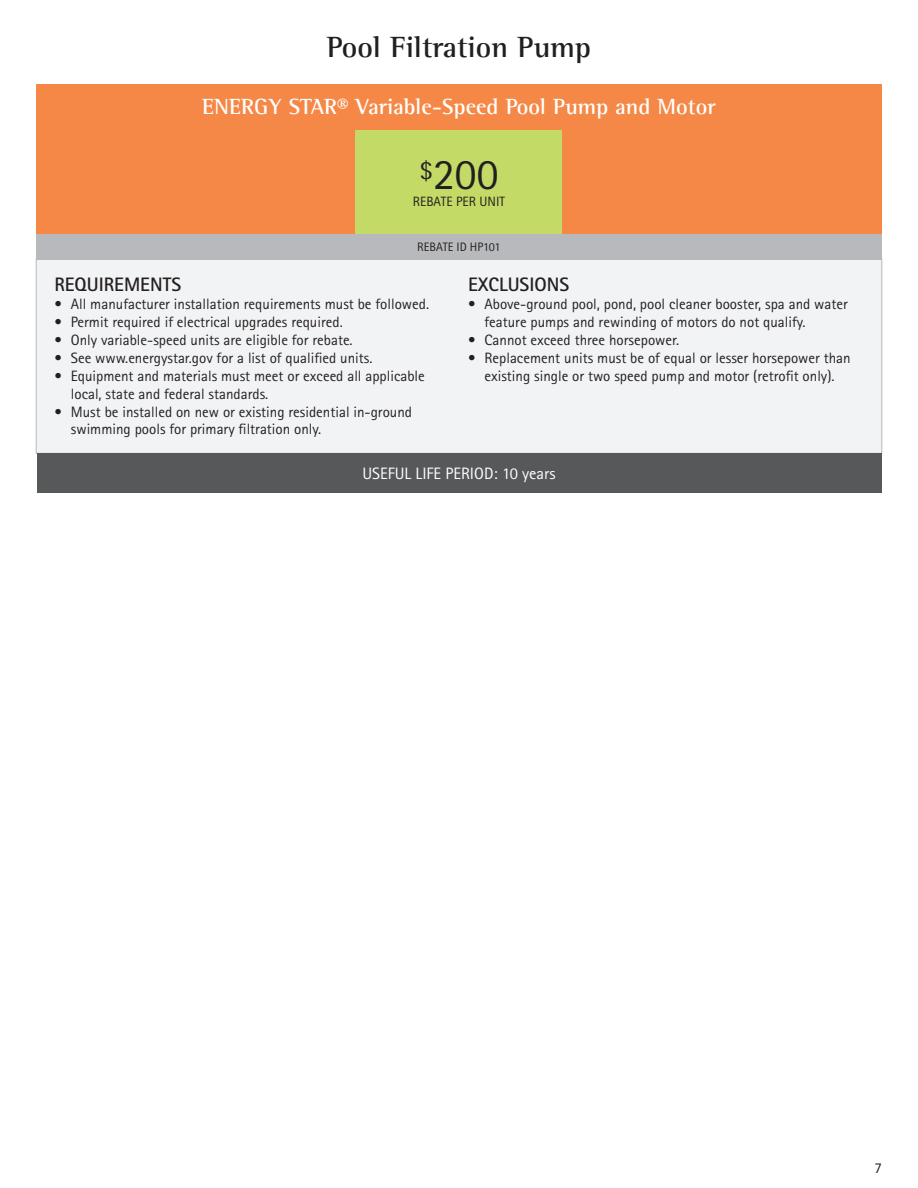
<style>
.page{position:relative;width:918px;height:1188px;background:#fff}
.page>*{position:absolute;margin:0;border:0;box-sizing:border-box;transform-origin:0 0}
.t1{font:43.5px "Rotis Sans Serif Std";color:#231f20}
.t2{font:700 30px "Rotis Semi Serif";color:#231f20}
.t3{font:700 22.5px "Rotis Semi Serif";color:#fff}
.small_headers{font:700 19.5px "Rotis Sans Serif Std";color:#231f20}
.t4{font:16.5px "Rotis Sans Serif Std";color:#fff}
.t5{font:15px/18px "Rotis Sans Serif Std";color:#231f20}
.t6{font:13.5px "Rotis Sans Serif Std";color:#231f20}
.t7{font:12.3px "Rotis Sans Serif Std";color:#231f20}
</style>
<div class="page">
<div style="left:36px;top:85px;width:846px;height:174px;background:#f58846"></div>
<div style="left:36px;top:259px;width:846px;height:194px;background:#f2f3f4"></div>
<div style="left:36px;top:259px;width:846px;height:194px;border:1px solid #b8b9bc"></div>
<div style="left:37px;top:453px;width:844px;height:39px;background:#57585a"></div>
<div style="left:356px;top:130px;width:206px;height:104px;background:#c3da66"></div>
<div style="left:36px;top:234px;width:846px;height:25px;background:#b8b9bc"></div>
<p class="t2" style="left:327px;top:29px;width:266px">Pool Filtration Pump</p>
<p class="t3" style="left:202px;top:93px;width:515px">ENERGY STAR® Variable-Speed Pool Pump and Motor</p>
<p class="t1" style="left:420px;top:149px;width:80px"><sup>$</sup>200</p>
<p class="t6" style="left:413px;top:193px;width:94px">REBATE PER UNIT</p>
<p class="t7" style="left:417px;top:240px;width:85px">REBATE ID HP101</p>
<p class="small_headers" style="left:54px;top:272px;width:128px">REQUIREMENTS</p>
<p class="t5" style="left:54px;top:295px;width:376px">• All manufacturer installation requirements must be followed.</p>
<p class="t5" style="left:54px;top:313px;width:290px">• Permit required if electrical upgrades required.</p>
<p class="t5" style="left:54px;top:331px;width:300px">• Only variable-speed units are eligible for rebate.</p>
<p class="t5" style="left:54px;top:349px;width:320px">• See www.energystar.gov for a list of qualified units.</p>
<p class="t5" style="left:71px;top:367px;width:356px;text-indent:-16px">• Equipment and materials must meet or exceed all applicable local, state and federal standards.</p>
<p class="t5" style="left:71px;top:403px;width:343px;line-height:17.4px;text-indent:-16px">• Must be installed on new or existing residential in-ground swimming pools for primary filtration only.</p>
<p class="small_headers" style="left:468px;top:272px;width:103px">EXCLUSIONS</p>
<p class="t5" style="left:484px;top:295px;width:365px;text-indent:-16px">• Above-ground pool, pond, pool cleaner booster, spa and water feature pumps and rewinding of motors do not qualify.</p>
<p class="t5" style="left:468px;top:331px;width:213px">• Cannot exceed three horsepower.</p>
<p class="t5" style="left:468px;top:349px;width:384px;text-align:center">• Replacement units must be of equal or lesser horsepower than existing single or two speed pump and motor (retrofit only).</p>
<p class="t4" style="left:362px;top:463px;width:195px">USEFUL LIFE PERIOD: 10 years</p>
<p class="t5" style="left:874px;top:1159px;width:9px">7</p>
</div>
